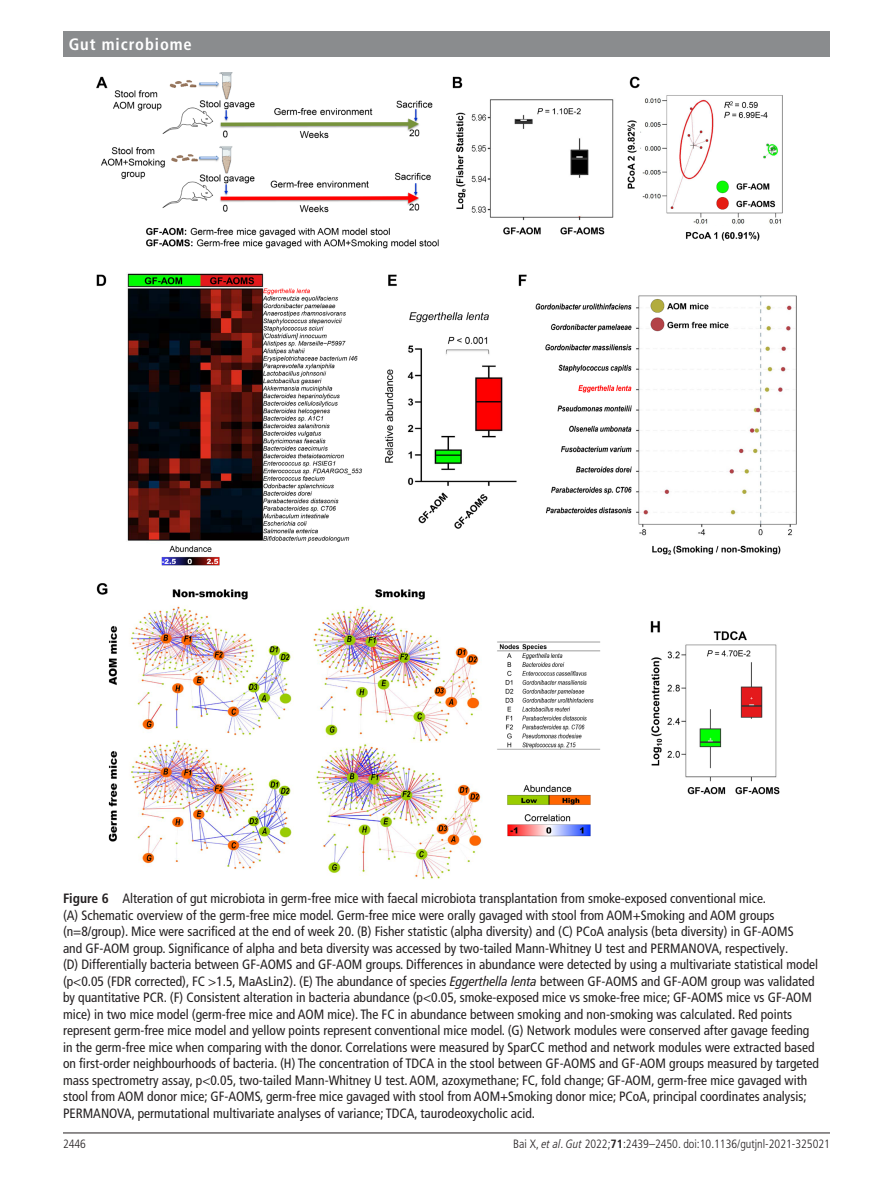
<style>
.page{position:relative;width:893px;height:1191px;background:#fff}
.page>*{position:absolute;margin:0;border:0;box-sizing:border-box;transform-origin:0 0}
.t1{font:700 condensed 16.5px "Frutiger LT Pro";letter-spacing:.055em;color:#fff}
.t2{font:condensed 13.5px/16.5px "Frutiger LT Pro";color:#231f20}
.t3{font:300 condensed 12px "Frutiger LT Pro";color:#231f20}
.s1{font-weight:700}
.s2{font-style:italic}
</style>
<div class="page">
<hr style="left:63px;top:1132px;width:767px;height:1px;background:#231f20">
<div style="left:63px;top:31px;width:767px;height:25px;background:#8a8c8e"></div>
<img style="left:96px;top:72px;width:701px;height:807px">
<p class="t1" style="left:69px;top:34px;width:125px">Gut microbiome</p>
<p class="t2" style="left:63px;top:890px;width:758px"><span class="s1">Figure 6</span> Alteration of gut microbiota in germ-free mice with faecal microbiota transplantation from smoke-exposed conventional mice.<br>(A) Schematic overview of the germ-free mice model. Germ-free mice were orally gavaged with stool from AOM+Smoking and AOM groups (n=8/group). Mice were sacrificed at the end of week 20. (B) Fisher statistic (alpha diversity) and (C) PCoA analysis (beta diversity) in GF-AOMS<br>and GF-AOM group. Significance of alpha and beta diversity was accessed by two-tailed Mann-Whitney U test and PERMANOVA, respectively.<br>(D) Differentially bacteria between GF-AOMS and GF-AOM groups. Differences in abundance were detected by using a multivariate statistical model (p&lt;0.05 (FDR corrected), FC &gt;1.5, MaAsLin2). (E) The abundance of species <span class="s2">Eggerthella lenta</span> between GF-AOMS and GF-AOM group was validated by quantitative PCR. (F) Consistent alteration in bacteria abundance (p&lt;0.05, smoke-exposed mice vs smoke-free mice; GF-AOMS mice vs GF-AOM mice) in two mice model (germ-free mice and AOM mice). The FC in abundance between smoking and non-smoking was calculated. Red points represent germ-free mice model and yellow points represent conventional mice model. (G) Network modules were conserved after gavage feeding in the germ-free mice when comparing with the donor. Correlations were measured by SparCC method and network modules were extracted based on first-order neighbourhoods of bacteria. (H) The concentration of TDCA in the stool between GF-AOMS and GF-AOM groups measured by targeted mass spectrometry assay, p&lt;0.05, two-tailed Mann-Whitney U test. AOM, azoxymethane; FC, fold change; GF-AOM, germ-free mice gavaged with stool from AOM donor mice; GF-AOMS, germ-free mice gavaged with stool from AOM+Smoking donor mice; PCoA, principal coordinates analysis; PERMANOVA, permutational multivariate analyses of variance; TDCA, taurodeoxycholic acid.</p>
<p class="t3" style="left:63px;top:1136px;width:25px">2446</p>
<p class="t3" style="left:513px;top:1136px;width:318px">Bai X, <span class="s2">et al</span>. <span class="s2">Gut</span> 2022;<span class="s1">71</span>:2439–2450. doi:10.1136/gutjnl-2021-325021</p>
</div>
